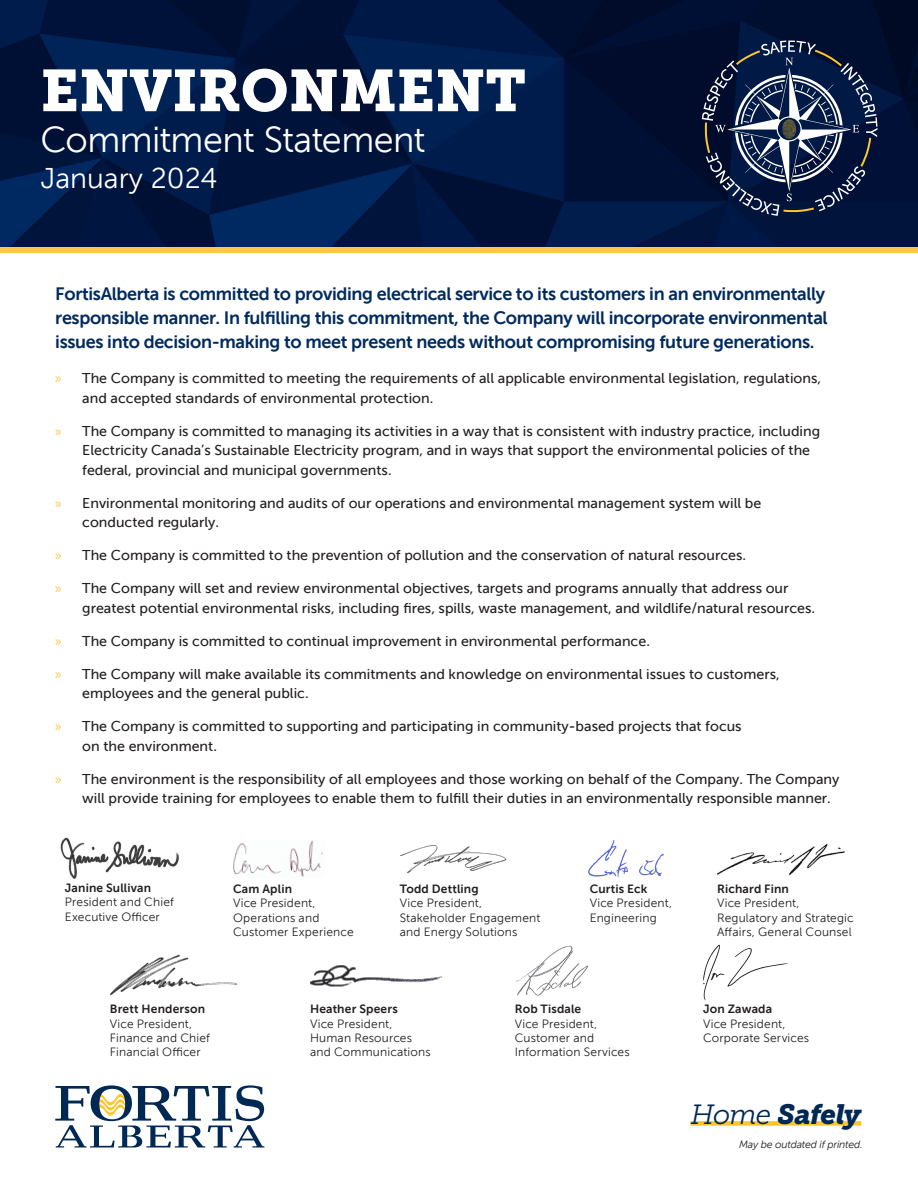
<style>
.page{position:relative;width:918px;height:1188px;background:#fff}
.page>*{position:absolute;margin:0;border:0;box-sizing:border-box;transform-origin:0 0}
.Body{font:58.5px "Museo Slab 900";color:#fff}
.Body-2{font:36px "Museo Sans 300";letter-spacing:-.02em;color:#fff}
.Body-3{font:28.5px "Museo Sans 300";color:#fff}
.t1{font:italic 27.75px "Museo Slab 900";letter-spacing:-.02em;color:#002855}
.t2{font:18px/24px "Museo Sans 700";letter-spacing:-.02em;color:#002b5d}
.t3{font:14.25px/19.5px "Museo Sans 500";color:#231f20}
.new_sig{font:12px/14.4px "Museo Sans 300";letter-spacing:.015em;color:#231f20}
.t4{font:italic 10.5px "Museo Sans 300";letter-spacing:-.02em;color:#231f20}
.s1{font-family:"Myriad Pro";font-size:15px;color:#fec844}
.s2{font-family:"Museo Sans 700"}
.s3{font-family:"Museo Slab 300"}
</style>
<div class="page">
<svg style="left:0;top:246px;width:918px;height:7px;background:#d9ae43"></svg>
<img style="left:0;top:0;width:918px;height:246px">
<svg style="left:702px;top:41px;width:176px;height:175px;background:#2a3958"></svg>
<svg style="left:55px;top:1085px;width:209px;height:63px"></svg>
<div style="left:691px;top:1121px;width:170px;height:5px;background:#ffc52d"></div>
<img style="left:516px;top:945px;width:72px;height:51px">
<img style="left:310px;top:965px;width:132px;height:22px">
<img style="left:110px;top:955px;width:127px;height:40px">
<img style="left:233px;top:841px;width:90px;height:36px">
<img style="left:588px;top:840px;width:76px;height:38px">
<img style="left:400px;top:845px;width:106px;height:28px">
<img style="left:60px;top:837px;width:119px;height:42px">
<img style="left:717px;top:844px;width:128px;height:31px">
<svg style="left:703px;top:945px;width:85px;height:55px"></svg>
<p class="Body" style="left:40px;top:57px;width:487px">ENVIRONMENT</p>
<p class="Body-2" style="left:40px;top:120px;width:387px">Commitment Statement</p>
<p class="Body-3" style="left:40px;top:162px;width:178px">January 2024</p>
<p class="t2" style="left:55px;top:282px;width:774px">FortisAlberta is committed to providing electrical service to its customers in an environmentally responsible manner. In fulfilling this commitment, the Company will incorporate environmental issues into decision-making to meet present needs without compromising future generations.</p>
<p class="t3" style="left:82px;top:369px;width:740px;text-indent:-27px"><span class="s1">»</span> The Company is committed to meeting the requirements of all applicable environmental legislation, regulations, and accepted standards of environmental protection.</p>
<p class="t3" style="left:82px;top:421px;width:739px;text-indent:-27px"><span class="s1">»</span> The Company is committed to managing its activities in a way that is consistent with industry practice, including<br>Electricity Canada’s Sustainable Electricity program, and in ways that support the environmental policies of the federal, provincial and municipal governments.</p>
<p class="t3" style="left:82px;top:493px;width:681px;text-indent:-27px"><span class="s1">»</span> Environmental monitoring and audits of our operations and environmental management system will be conducted regularly.</p>
<p class="t3" style="left:55px;top:546px;width:692px"><span class="s1">»</span> The Company is committed to the prevention of pollution and the conservation of natural resources.</p>
<p class="t3" style="left:82px;top:579px;width:734px;text-indent:-27px"><span class="s1">»</span> The Company will set and review environmental objectives, targets and programs annually that address our greatest potential environmental risks, including fires, spills, waste management, and wildlife/natural resources.</p>
<p class="t3" style="left:55px;top:631px;width:596px"><span class="s1">»</span> The Company is committed to continual improvement in environmental performance.</p>
<p class="t3" style="left:82px;top:664px;width:699px;text-indent:-27px"><span class="s1">»</span> The Company will make available its commitments and knowledge on environmental issues to customers, employees and the general public.</p>
<p class="t3" style="left:82px;top:717px;width:661px;text-indent:-27px"><span class="s1">»</span> The Company is committed to supporting and participating in community-based projects that focus on the environment.</p>
<p class="t3" style="left:82px;top:769px;width:759px;text-indent:-27px"><span class="s1">»</span> The environment is the responsibility of all employees and those working on behalf of the Company. The Company will provide training for employees to enable them to fulfill their duties in an environmentally responsible manner.</p>
<p class="new_sig" style="left:65px;top:881px;width:110px"><span class="s2">Janine Sullivan<br></span>President and Chief<br>Executive Officer</p>
<p class="new_sig" style="left:717px;top:882px;width:138px"><span class="s2">Richard Finn<br></span>Vice President,<br>Regulatory and Strategic<br>Affairs, General Counsel</p>
<p class="new_sig" style="left:233px;top:882px;width:122px"><span class="s2">Cam Aplin<br></span>Vice President,<br>Operations and<br>Customer Experience</p>
<p class="new_sig" style="left:590px;top:882px;width:84px"><span class="s2">Curtis Eck<br></span>Vice President,<br>Engineering</p>
<p class="new_sig" style="left:400px;top:882px;width:142px"><span class="s2">Todd Dettling<br></span>Vice President,<br>Stakeholder Engagement and Energy Solutions</p>
<p class="new_sig" style="left:310px;top:1002px;width:122px"><span class="s2">Heather Speers<br></span>Vice President,<br>Human Resources and Communications</p>
<p class="new_sig" style="left:110px;top:1002px;width:102px"><span class="s2">Brett Henderson<br></span>Vice President,<br>Finance and Chief<br>Financial Officer</p>
<p class="new_sig" style="left:703px;top:1002px;width:108px"><span class="s2">Jon Zawada<br></span>Vice President,<br>Corporate Services</p>
<p class="new_sig" style="left:515px;top:1002px;width:116px"><span class="s2">Rob Tisdale<br></span>Vice President,<br>Customer and<br>Information Services</p>
<p class="t1" style="left:691px;top:1098px;width:172px"><span class="s3">Home</span> Safely</p>
<p class="t4" style="left:739px;top:1138px;width:125px">May be outdated if printed.</p>
</div>
